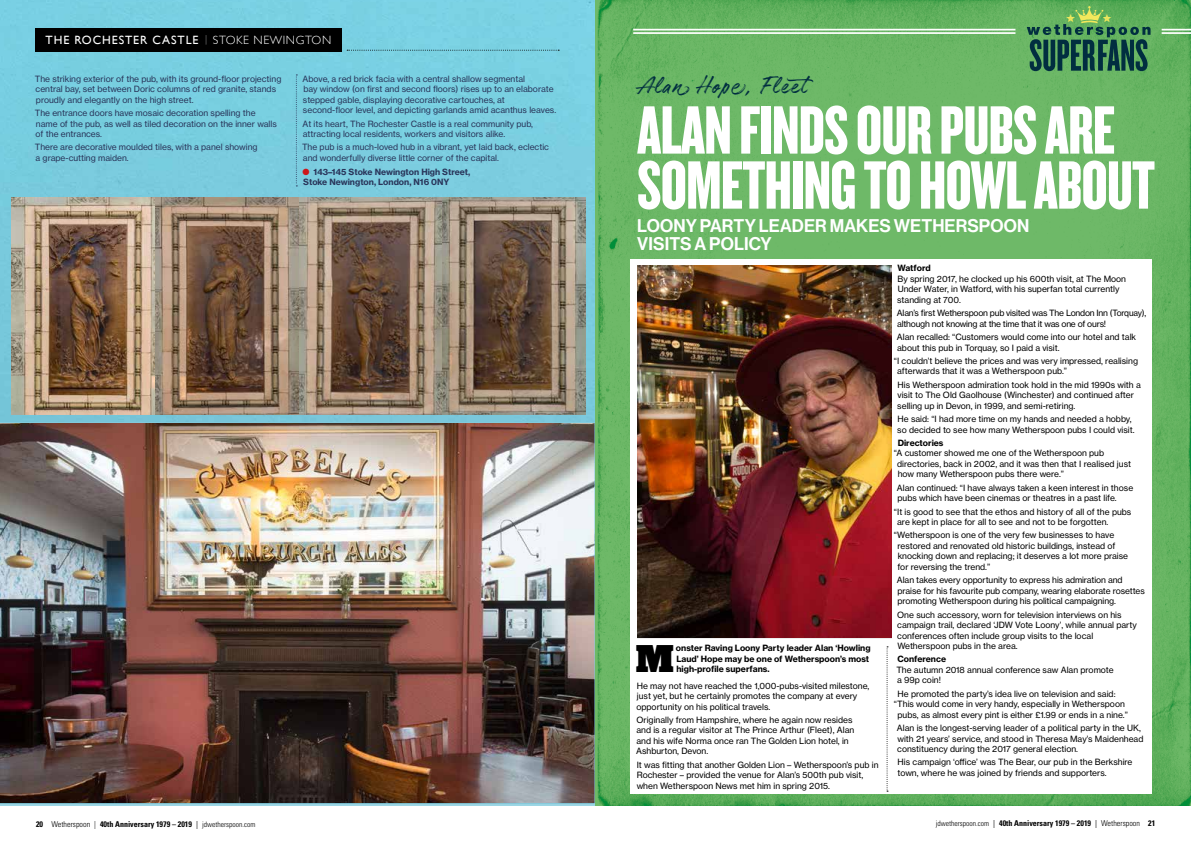
<style>
.page{position:relative;width:1191px;height:842px;background:#fff}
.page>*{position:absolute;margin:0;border:0;box-sizing:border-box;transform-origin:0 0}
.t1{font:71px/55px "Knockout HTF68 Full Featherwt";letter-spacing:-.01em;color:#fff}
.t2{font:900 38.5px "Stag";color:#000}
.t3{font:28px "Authenia";letter-spacing:.045em;color:#012e40}
.t4{font:18px/18px "N Haas Grotesk DS Pro 65 Md";letter-spacing:.005em;color:#fff}
.t5{font:12px "Gill Sans";letter-spacing:.075em;color:#fff}
.t6{font:10.8px "Veneer Extras";color:#f2e85c}
.t7{font:8.5px/10.5px "N Haas Grotesk TX Pro 55 Rg";color:#000}
.t8{font:8.5px/10.5px "N Haas Grotesk TX Pro 55 Rg";color:#29355a}
.t9{font:8.5px/10.5px "N Haas Grotesk TX Pro 75 Bd";color:#000}
.t10{font:8.5px/10.5px "N Haas Grotesk TX Pro 55 Rg";letter-spacing:-.025em;color:#000}
.t11{font:8.5px/10.5px "N Haas Grotesk TX Pro 75 Bd";color:#29355a}
.t12{font:700 condensed 8px "Univers LT Std";color:#000}
.s1{font-family:"Stag";font-weight:100}
.s2{font-weight:300}
.s3{color:#cd171a}
.s4{font-weight:400}
.s5{font-weight:300;font-size:7.5px}
</style>
<div class="page">
<div style="left:0;top:0;width:595px;height:422px;background:#79cee1"></div>
<svg style="left:347px;top:50px;width:212px;height:1px"></svg>
<div style="left:35px;top:28px;width:306px;height:23px;background:#000"></div>
<img style="left:0;top:422px;width:595px;height:382px">
<img style="left:441px;top:197px;width:144px;height:218px">
<svg style="left:298px;top:197px;width:143px;height:218px;background:#877160"></svg>
<svg style="left:155px;top:197px;width:143px;height:218px;background:#886e5a"></svg>
<img style="left:11px;top:197px;width:144px;height:218px">
<svg style="left:296px;top:74px;width:1px;height:112px"></svg>
<img style="left:595px;top:0;width:596px;height:806px">
<hr style="left:633px;top:32px;width:382px;height:2px;background:#fff">
<hr style="left:633px;top:29px;width:382px;height:1px;background:#fff">
<hr style="left:1161px;top:32px;width:30px;height:2px;background:#fff">
<hr style="left:1161px;top:29px;width:30px;height:1px;background:#fff">
<div style="left:630px;top:259px;width:522px;height:535px;background:#fff"></div>
<img style="left:637px;top:265px;width:254px;height:373px">
<svg style="left:886px;top:646px;width:2px;height:146px"></svg>
<svg style="left:1026px;top:6px;width:124px;height:65px;background:#448554"></svg>
<h3 class="t5" style="left:46px;top:33px;width:287px">THE ROCHESTER CASTLE <span class="s1">|</span> <span class="s2">STOKE NEWINGTON</span></h3>
<p class="t8" style="left:35px;top:73px;width:248px">The striking exterior of the pub, with its ground-floor projecting central bay, set between Doric columns of red granite, stands proudly and elegantly on the high street.</p>
<p class="t8" style="left:35px;top:108px;width:244px">The entrance doors have mosaic decoration spelling the name of the pub, as well as tiled decoration on the inner walls of the entrances.</p>
<p class="t8" style="left:35px;top:142px;width:224px">There are decorative moulded tiles, with a panel showing a grape-cutting maiden.</p>
<p class="t8" style="left:303px;top:73px;width:255px">Above, a red brick facia with a central shallow segmental<br>bay window (on first and second floors) rises up to an elaborate stepped gable, displaying decorative cartouches, at second-floor level, and depicting garlands amid acanthus leaves.</p>
<p class="t8" style="left:303px;top:118px;width:232px">At its heart, The Rochester Castle is a real community pub, attracting local residents, workers and visitors alike.</p>
<p class="t8" style="left:302px;top:142px;width:248px">The pub is a much-loved hub in a vibrant, yet laid back, eclectic and wonderfully diverse little corner of the capital.</p>
<p class="t11" style="left:303px;top:166px;width:169px"><span class="s3">●</span> 143–145 Stoke Newington High Street,<br>Stoke Newington, London, N16 0NY</p>
<p class="t6" style="left:1066px;top:12px;width:11px">y</p>
<p class="t6" style="left:1102px;top:12px;width:11px">y</p>
<h3 class="t3" style="left:637px;top:71px;width:191px">Alan Hope, Fleet</h3>
<h1 class="t1" style="left:637px;top:104px;width:519px">ALAN FINDS OUR PUBS ARE<br>SOMETHING TO HOWL ABOUT</h1>
<h3 class="t4" style="left:637px;top:217px;width:393px">LOONY PARTY LEADER MAKES WETHERSPOON<br>VISITS A POLICY</h3>
<h2 class="t2" style="left:636px;top:636px;width:39px">M</h2>
<p class="t9" style="left:676px;top:643px;width:196px">onster Raving Loony Party leader Alan ‘Howling<br>Laud’ Hope may be one of Wetherspoon’s most high-profile superfans.</p>
<p class="t7" style="left:636px;top:680px;width:234px">He may not have reached the 1,000-pubs-visited milestone, just yet, but he certainly promotes the company at every opportunity on his political travels.</p>
<p class="t7" style="left:636px;top:714px;width:220px">Originally from Hampshire, where he again now resides and is a regular visitor at The Prince Arthur (Fleet), Alan and his wife Norma once ran The Golden Lion hotel, in Ashburton, Devon.</p>
<p class="t7" style="left:636px;top:759px;width:243px">It was fitting that another Golden Lion – Wetherspoon’s pub in<br>Rochester – provided the venue for Alan’s 500th pub visit, when Wetherspoon News met him in spring 2015.</p>
<p class="t9" style="left:897px;top:263px;width:35px">Watford</p>
<p class="t7" style="left:897px;top:273px;width:230px">By spring 2017, he clocked up his 600th visit, at The Moon<br>Under Water, in Watford, with his superfan total currently standing at 700.</p>
<p class="t10" style="left:897px;top:308px;width:251px">Alan’s first Wetherspoon pub visited was The London Inn (Torquay), although not knowing at the time that it was one of ours!</p>
<p class="t7" style="left:897px;top:332px;width:241px">Alan recalled: “Customers would come into our hotel and talk about this pub in Torquay, so I paid a visit.</p>
<p class="t7" style="left:897px;top:355px;width:242px;text-indent:-3px">“I couldn’t believe the prices and was very impressed, realising afterwards that it was a Wetherspoon pub.”</p>
<p class="t7" style="left:897px;top:379px;width:245px">His Wetherspoon admiration took hold in the mid 1990s with a visit to The Old Gaolhouse (Winchester) and continued after selling up in Devon, in 1999, and semi-retiring.</p>
<p class="t7" style="left:897px;top:414px;width:239px">He said: “I had more time on my hands and needed a hobby, so decided to see how many Wetherspoon pubs I could visit.</p>
<p class="t9" style="left:897px;top:437px;width:47px">Directories</p>
<p class="t7" style="left:897px;top:448px;width:235px;text-indent:-3px">“A customer showed me one of the Wetherspoon pub directories, back in 2002, and it was then that I realised just how many Wetherspoon pubs there were.”</p>
<p class="t7" style="left:897px;top:482px;width:238px">Alan continued: “I have always taken a keen interest in those pubs which have been cinemas or theatres in a past life.</p>
<p class="t7" style="left:897px;top:506px;width:236px;text-indent:-3px">“It is good to see that the ethos and history of all of the pubs are kept in place for all to see and not to be forgotten.</p>
<p class="t7" style="left:897px;top:530px;width:232px;text-indent:-3px">“Wetherspoon is one of the very few businesses to have restored and renovated old historic buildings, instead of knocking down and replacing; it deserves a lot more praise for reversing the trend.”</p>
<p class="t7" style="left:897px;top:575px;width:249px">Alan takes every opportunity to express his admiration and praise for his favourite pub company, wearing elaborate rosettes promoting Wetherspoon during his political campaigning.</p>
<p class="t7" style="left:897px;top:609px;width:241px">One such accessory, worn for television interviews on his campaign trail, declared ‘JDW Vote Loony’, while annual party conferences often include group visits to the local Wetherspoon pubs in the area.</p>
<p class="t9" style="left:897px;top:654px;width:50px">Conference</p>
<p class="t7" style="left:896px;top:664px;width:219px">The autumn 2018 annual conference saw Alan promote a 99p coin!</p>
<p class="t7" style="left:897px;top:688px;width:219px">He promoted the party’s idea live on television and said:</p>
<p class="t7" style="left:894px;top:699px;width:232px">“This would come in very handy, especially in Wetherspoon</p>
<p class="t7" style="left:897px;top:709px;width:232px">pubs, as almost every pint is either £1.99 or ends in a nine.”</p>
<p class="t7" style="left:897px;top:723px;width:248px">Alan is the longest-serving leader of a political party in the UK, with 21 years’ service, and stood in Theresa May’s Maidenhead constituency during the 2017 general election.</p>
<p class="t7" style="left:897px;top:757px;width:237px">His campaign ‘office’ was The Bear, our pub in the Berkshire town, where he was joined by friends and supporters.</p>
<p class="t12" style="left:36px;top:819px;width:221px">20 <span class="s2">Wetherspoon |</span> 40th Anniversary 1979 – 2019 <span class="s4">|</span> <span class="s5">jdwetherspoon.com</span></p>
<p class="t12" style="left:935px;top:819px;width:221px"><span class="s5">jdwetherspoon.com</span> <span class="s4">|</span> 40th Anniversary 1979 – 2019 <span class="s4">|</span> <span class="s2">Wetherspoon</span> 21</p>
</div>
